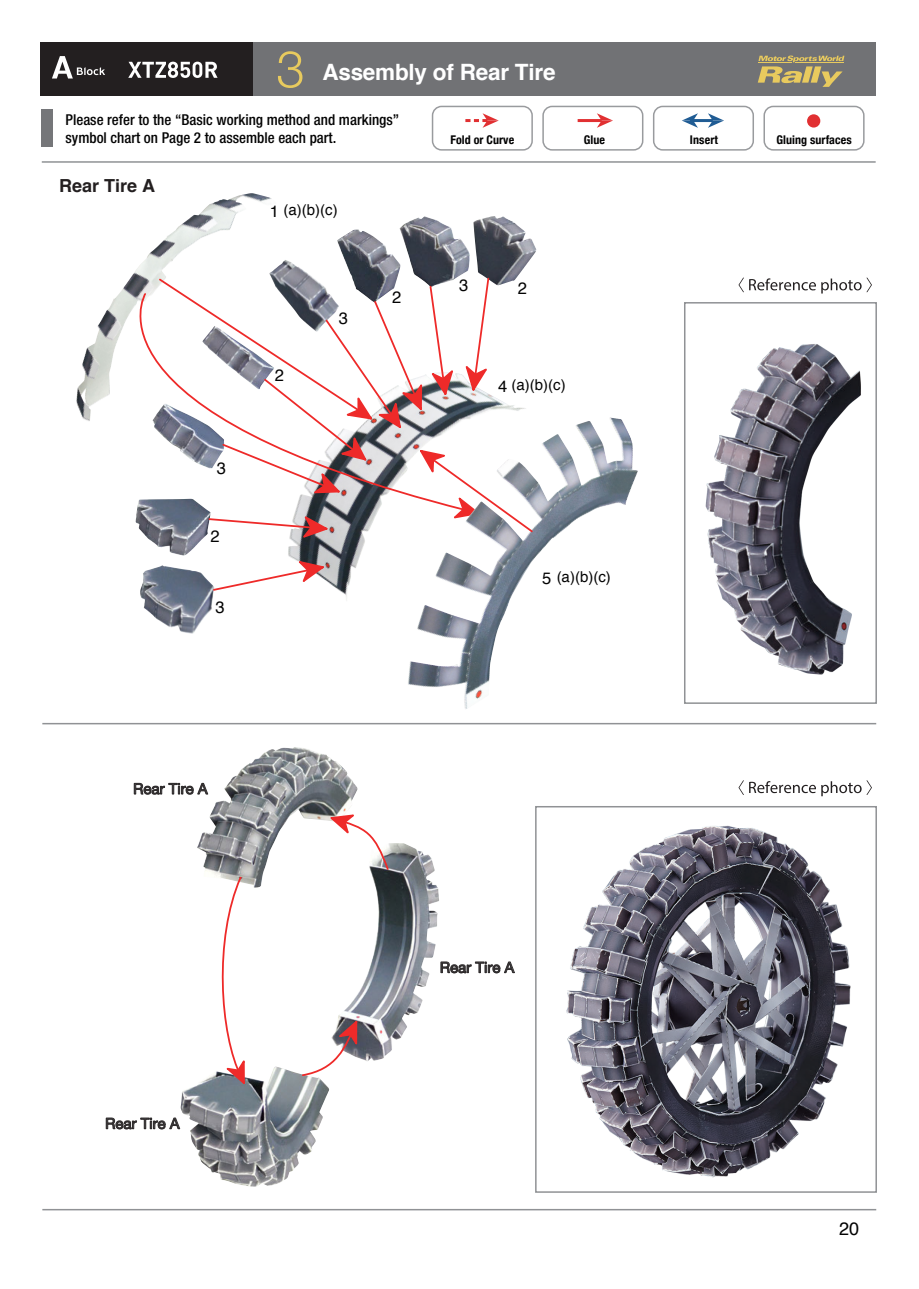
<style>
.page{position:relative;width:919px;height:1289px;background:#fff}
.page>*{position:absolute;margin:0;border:0;box-sizing:border-box;transform-origin:0 0}
.t1{font:300 51px "Helvetica Neue";color:#e8ca5e}
.t2{font:700 22.5px "Helvetica";letter-spacing:-.01em;color:#fff}
.t3{font:700 18px "Helvetica";color:#231f20}
.t4{font:18px "Helvetica";color:#030303}
.t5{font:16.5px "Helvetica";color:#030303}
.t6{font:500 condensed 15px/18px "Helvetica Neue";color:#030303}
.t7{font:15px "Helvetica Neue";color:#2e2b2c}
.t8{font:15px "Helvetica";color:#030303}
.t9{font:700 condensed 12px "Helvetica Neue";letter-spacing:.005em;color:#030303}
</style>
<div class="page">
<hr style="left:42px;top:1208px;width:834px;height:2px;background:#909295">
<hr style="left:42px;top:161px;width:833px;height:2px;background:#909295">
<div style="left:41px;top:42px;width:834px;height:54px;background:#717275"></div>
<div style="left:42px;top:109px;width:11px;height:38px;background:#757679"></div>
<div style="left:763px;top:106px;width:101px;height:45px;border:2px solid #999b9e;border-radius:9px"></div>
<div style="left:653px;top:106px;width:101px;height:45px;border:2px solid #999b9e;border-radius:9px"></div>
<div style="left:542px;top:106px;width:101px;height:45px;border:2px solid #999b9e;border-radius:9px"></div>
<div style="left:432px;top:106px;width:101px;height:45px;border:2px solid #999b9e;border-radius:9px"></div>
<svg style="left:465px;top:113px;width:33px;height:15px"></svg>
<svg style="left:596px;top:113px;width:17px;height:15px"></svg>
<hr style="left:577px;top:119px;width:24px;height:3px;background:#e13032">
<svg style="left:707px;top:113px;width:17px;height:15px"></svg>
<svg style="left:682px;top:113px;width:16px;height:15px"></svg>
<hr style="left:690px;top:119px;width:22px;height:3px;background:#205c94">
<div style="left:807px;top:114px;width:13px;height:14px;background:#e13032;border-radius:50%"></div>
<div style="left:41px;top:42px;width:212px;height:54px;background:#231f20"></div>
<svg style="left:757px;top:56px;width:87px;height:31px"></svg>
<svg style="left:52px;top:56px;width:53px;height:22px"></svg>
<svg style="left:128px;top:62px;width:89px;height:16px"></svg>
<svg style="left:738px;top:278px;width:133px;height:15px"></svg>
<svg style="left:738px;top:780px;width:133px;height:16px"></svg>
<svg style="left:134px;top:782px;width:60px;height:12px"></svg>
<svg style="left:440px;top:961px;width:75px;height:12px"></svg>
<svg style="left:106px;top:1117px;width:74px;height:12px"></svg>
<img style="left:534px;top:419px;width:88px;height:140px">
<img style="left:121px;top:193px;width:146px;height:99px">
<img style="left:140px;top:567px;width:17px;height:52px">
<img style="left:269px;top:260px;width:42px;height:16px">
<img style="left:399px;top:216px;width:71px;height:60px">
<img style="left:473px;top:216px;width:63px;height:60px">
<img style="left:337px;top:229px;width:64px;height:47px">
<img style="left:135px;top:512px;width:22px;height:33px">
<img style="left:197px;top:747px;width:161px;height:140px">
<img style="left:331px;top:843px;width:108px;height:218px">
<img style="left:180px;top:1066px;width:150px;height:120px">
<hr style="left:42px;top:723px;width:834px;height:1px;background:#909295">
<div style="left:535px;top:806px;width:341px;height:386px;border:2px solid #909295"></div>
<div style="left:684px;top:302px;width:192px;height:402px;border:2px solid #909295"></div>
<svg style="left:157px;top:276px;width:377px;height:449px"></svg>
<svg style="left:76px;top:292px;width:393px;height:220px"></svg>
<svg style="left:214px;top:875px;width:35px;height:216px"></svg>
<svg style="left:301px;top:1013px;width:58px;height:64px"></svg>
<svg style="left:323px;top:812px;width:67px;height:59px"></svg>
<img style="left:705px;top:344px;width:156px;height:331px">
<img style="left:566px;top:825px;width:285px;height:353px">
<p class="t1" style="left:276px;top:38px;width:30px">3</p>
<p class="t2" style="left:322px;top:54px;width:235px">Assembly of Rear Tire</p>
<p class="t6" style="left:66px;top:110px;width:335px">Please refer to the “Basic working method and markings” symbol chart on Page 2 to assemble each part.</p>
<p class="t9" style="left:450px;top:133px;width:65px">Fold or Curve</p>
<p class="t9" style="left:583px;top:133px;width:23px">Glue</p>
<p class="t9" style="left:689px;top:133px;width:30px">Insert</p>
<p class="t9" style="left:776px;top:133px;width:77px">Gluing surfaces</p>
<p class="t3" style="left:59px;top:171px;width:98px">Rear Tire A</p>
<p class="t5" style="left:217px;top:456px;width:11px">3</p>
<p class="t5" style="left:210px;top:524px;width:11px">2</p>
<p class="t5" style="left:215px;top:594px;width:11px">3</p>
<p class="t5" style="left:270px;top:198px;width:11px">1</p>
<p class="t8" style="left:283px;top:198px;width:56px">(a)(b)(c)</p>
<p class="t5" style="left:339px;top:306px;width:11px">3</p>
<p class="t5" style="left:275px;top:362px;width:11px">2</p>
<p class="t5" style="left:392px;top:284px;width:11px">2</p>
<p class="t5" style="left:459px;top:272px;width:11px">3</p>
<p class="t5" style="left:518px;top:275px;width:11px">2</p>
<p class="t8" style="left:511px;top:373px;width:56px">(a)(b)(c)</p>
<p class="t5" style="left:498px;top:373px;width:11px">4</p>
<p class="t8" style="left:556px;top:565px;width:56px">(a)(b)(c)</p>
<p class="t5" style="left:542px;top:566px;width:11px">5</p>
<p class="t7" style="left:133px;top:779px;width:76px">Rear Tire A</p>
<p class="t7" style="left:105px;top:1114px;width:76px">Rear Tire A</p>
<p class="t7" style="left:440px;top:958px;width:76px">Rear Tire A</p>
<p class="t4" style="left:839px;top:1215px;width:21px">20</p>
</div>
